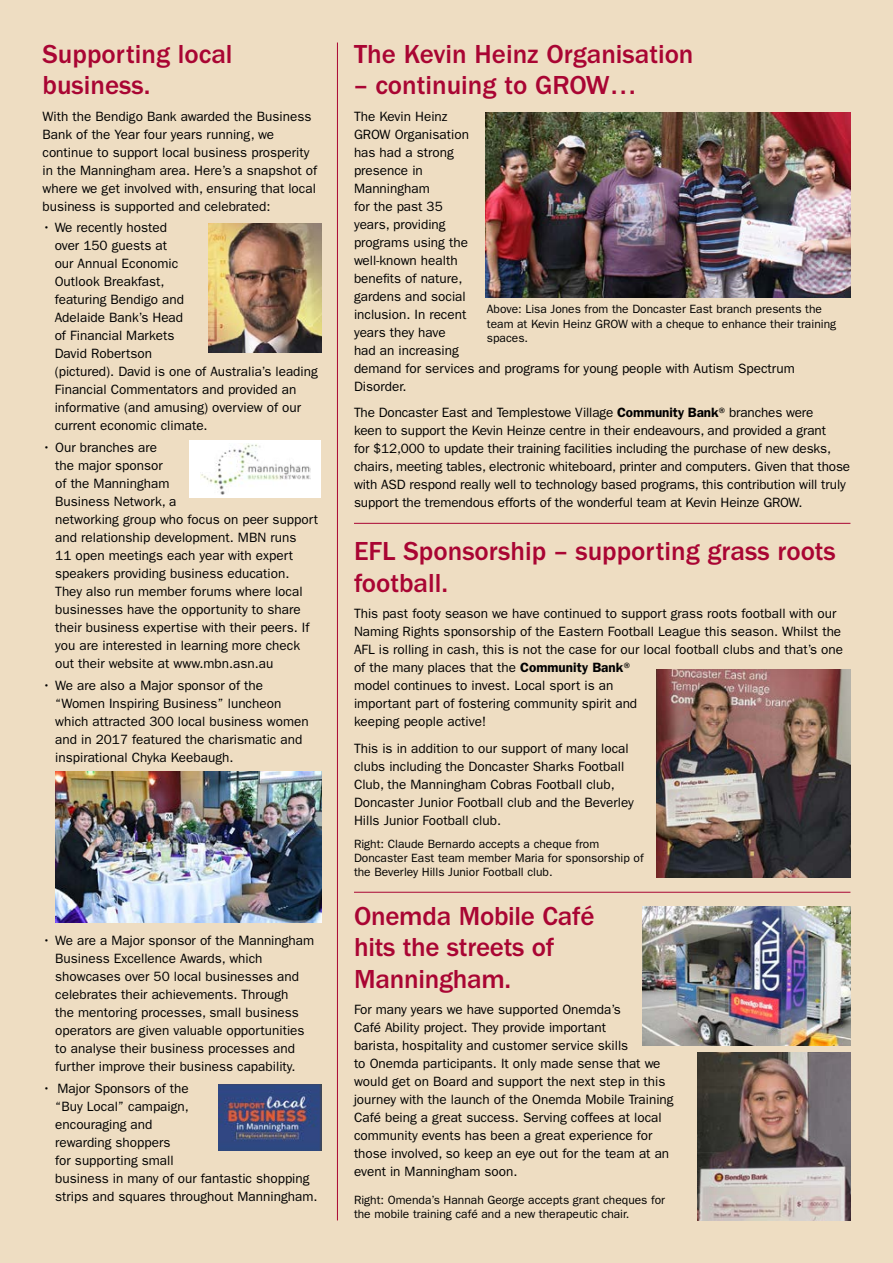
<style>
.page{position:relative;width:893px;height:1263px;background:#eeddc2}
.page>*{position:absolute;margin:0;border:0;box-sizing:border-box;transform-origin:0 0}
.t1{font:500 27px/31.5px "Franklin Gothic";color:#a90533}
.t2{font:13.5px/18px "Franklin Gothic";color:#000}
.t3{font:12px/14.4px "Franklin Gothic";color:#000}
.s1{font-weight:600}
</style>
<div class="page">
<hr style="left:337px;top:43px;width:1px;height:1177px;background:#a90533">
<img style="left:697px;top:1052px;width:153px;height:169px">
<img style="left:208px;top:223px;width:113px;height:130px">
<div style="left:189px;top:440px;width:132px;height:58px;background:#fff"></div>
<img style="left:200px;top:444px;width:110px;height:50px">
<img style="left:219px;top:1084px;width:102px;height:66px">
<img style="left:486px;top:112px;width:364px;height:185px">
<img style="left:657px;top:669px;width:193px;height:208px">
<hr style="left:354px;top:523px;width:496px;height:1px;background:#a90533">
<hr style="left:354px;top:892px;width:496px;height:1px;background:#a90533">
<img style="left:55px;top:772px;width:266px;height:151px">
<img style="left:642px;top:907px;width:208px;height:139px">
<h1 class="t1" style="left:43px;top:38px;width:191px">Supporting local business.</h1>
<p class="t2" style="left:43px;top:107px;width:276px">With the Bendigo Bank awarded the Business Bank of the Year four years running, we continue to support local business prosperity in the Manningham area. Here’s a snapshot of where we get involved with, ensuring that local business is supported and celebrated:</p>
<p class="t2" style="left:55px;top:219px;width:265px;text-indent:-12px">• We recently hosted<br>over 150 guests at<br>our Annual Economic<br>Outlook Breakfast,<br>featuring Bendigo and<br>Adelaide Bank’s Head<br>of Financial Markets<br>David Robertson<br>(pictured). David is one of Australia’s leading<br>Financial Commentators and provided an informative (and amusing) overview of our current economic climate.</p>
<p class="t2" style="left:55px;top:438px;width:264px;text-indent:-13px">• Our branches are<br>the major sponsor<br>of the Manningham<br>Business Network, a<br>networking group who focus on peer support and relationship development. MBN runs<br>11 open meetings each year with expert speakers providing business education.<br>They also run member forums where local businesses have the opportunity to share their business expertise with their peers. If you are interested in learning more check out their website at www.mbn.asn.au</p>
<p class="t2" style="left:55px;top:676px;width:255px;text-indent:-13px">• We are also a Major sponsor of the “Women Inspiring Business” luncheon which attracted 300 local business women and in 2017 featured the charismatic and inspirational Chyka Keebaugh.</p>
<p class="t2" style="left:55px;top:932px;width:260px;text-indent:-13px">• We are a Major sponsor of the Manningham Business Excellence Awards, which showcases over 50 local businesses and celebrates their achievements. Through<br>the mentoring processes, small business operators are given valuable opportunities to analyse their business processes and further improve their business capability.</p>
<p class="t2" style="left:55px;top:1079px;width:264px;text-indent:-13px">• Major Sponsors of the<br>“Buy Local” campaign,<br>encouraging and<br>rewarding shoppers<br>for supporting small<br>business in many of our fantastic shopping strips and squares throughout Manningham.</p>
<h1 class="t1" style="left:354px;top:38px;width:341px">The Kevin Heinz Organisation</h1>
<h1 class="t1" style="left:354px;top:70px;width:284px">– continuing to GROW…</h1>
<p class="t2" style="left:354px;top:107px;width:442px">The Kevin Heinz<br>GROW Organisation<br>has had a strong<br>presence in<br>Manningham<br>for the past 35<br>years, providing<br>programs using the<br>well-known health<br>benefits of nature,<br>gardens and social<br>inclusion. In recent<br>years they have<br>had an increasing<br>demand for services and programs for young people with Autism Spectrum<br>Disorder.</p>
<p class="t2" style="left:354px;top:404px;width:498px">The Doncaster East and Templestowe Village <span class="s1">Community Bank</span>® branches were<br>keen to support the Kevin Heinze centre in their endeavours, and provided a grant<br>for $12,000 to update their training facilities including the purchase of new desks, chairs, meeting tables, electronic whiteboard, printer and computers. Given that those with ASD respond really well to technology based programs, this contribution will truly support the tremendous efforts of the wonderful team at Kevin Heinze GROW.</p>
<h1 class="t1" style="left:354px;top:536px;width:483px">EFL Sponsorship – supporting grass roots football.</h1>
<p class="t2" style="left:354px;top:605px;width:491px">This past footy season we have continued to support grass roots football with our Naming Rights sponsorship of the Eastern Football League this season. Whilst the AFL is rolling in cash, this is not the case for our local football clubs and that’s one of the many places that the <span class="s1">Community Bank</span>®<br>model continues to invest. Local sport is an<br>important part of fostering community spirit and<br>keeping people active!</p>
<p class="t2" style="left:354px;top:739px;width:281px">This is in addition to our support of many local clubs including the Doncaster Sharks Football Club, the Manningham Cobras Football club, Doncaster Junior Football club and the Beverley Hills Junior Football club.</p>
<p class="t3" style="left:354px;top:836px;width:291px">Right: Claude Bernardo accepts a cheque from<br>Doncaster East team member Maria for sponsorship of the Beverley Hills Junior Football club.</p>
<h1 class="t1" style="left:354px;top:900px;width:242px">Onemda Mobile Café hits the streets of<br>Manningham.</h1>
<p class="t2" style="left:354px;top:1001px;width:321px">For many years we have supported Onemda’s<br>Café Ability project. They provide important<br>barista, hospitality and customer service skills<br>to Onemda participants. It only made sense that we would get on Board and support the next step in this journey with the launch of the Onemda Mobile Training Café being a great success. Serving coffees at local community events has been a great experience for those involved, so keep an eye out for the team at an event in Manningham soon.</p>
<p class="t3" style="left:354px;top:1192px;width:313px">Right: Omenda’s Hannah George accepts grant cheques for the mobile training café and a new therapeutic chair.</p>
<p class="t3" style="left:487px;top:302px;width:351px">Above: Lisa Jones from the Doncaster East branch presents the team at Kevin Heinz GROW with a cheque to enhance their training spaces.</p>
</div>
